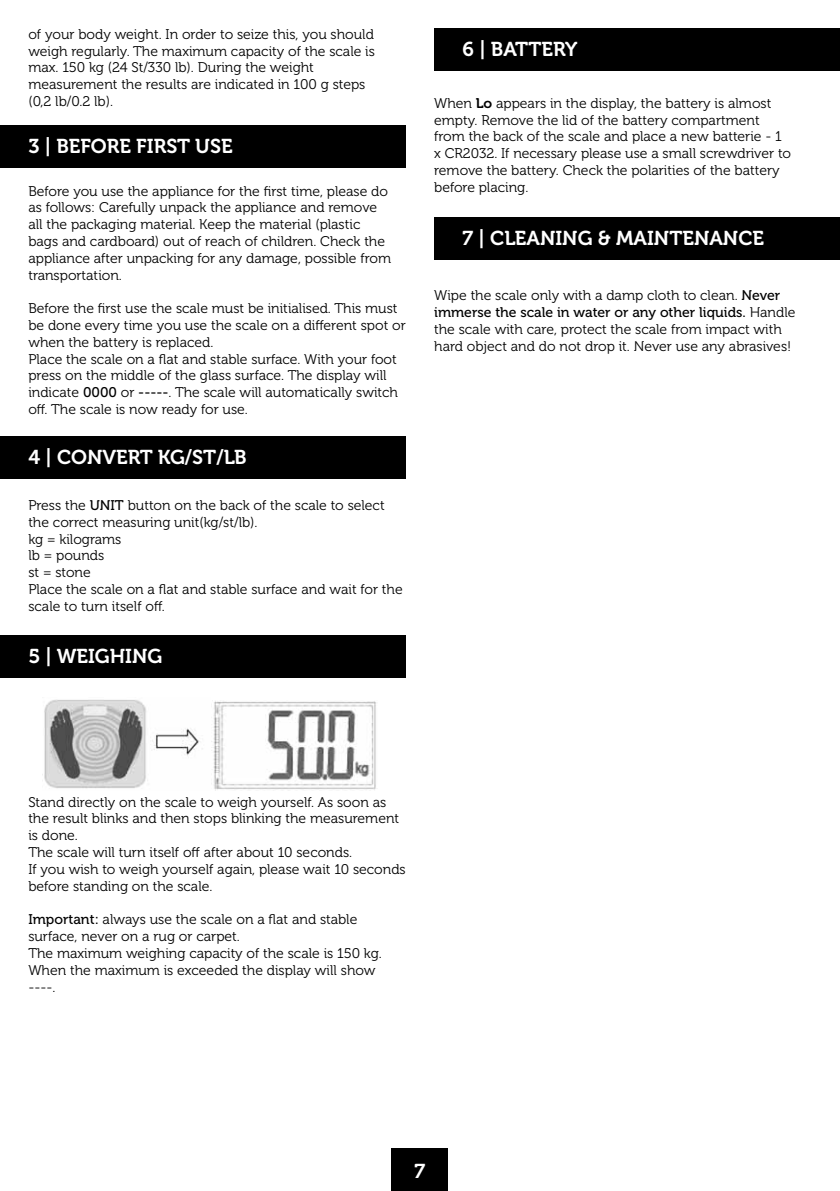
<style>
.page{position:relative;width:840px;height:1191px;background:#fff}
.page>*{position:absolute;margin:0;border:0;box-sizing:border-box;transform-origin:0 0}
.t1{font:20px "Museo 700";color:#fff}
.t2{font:14px/16.8px "Museo 300";color:#000}
.t3{font:14px "Museo 500";color:#000}
.s1{font-family:"Museo 500"}
.s2{font-family:"Museo 700"}
.s3{font-family:"Museo 300"}
</style>
<div class="page">
<div style="left:0;top:125px;width:405px;height:42px;background:#000"></div>
<div style="left:0;top:437px;width:405px;height:42px;background:#000"></div>
<div style="left:0;top:635px;width:405px;height:42px;background:#000"></div>
<div style="left:434px;top:28px;width:405px;height:43px;background:#000"></div>
<div style="left:434px;top:217px;width:405px;height:42px;background:#000"></div>
<div style="left:391px;top:1148px;width:57px;height:43px;background:#000"></div>
<img style="left:213px;top:701px;width:163px;height:89px">
<img style="left:44px;top:699px;width:159px;height:90px">
<p class="t2" style="left:28px;top:26px;width:348px">of your body weight. In order to seize this, you should weigh regularly. The maximum capacity of the scale is max. 150 kg (24 St/330 lb). During the weight measurement the results are indicated in 100 g steps (0,2 lb/0.2 lb).</p>
<h1 class="t1" style="left:28px;top:134px;width:120px">3 | BEFORE FIRST</h1>
<h1 class="t1" style="left:195px;top:134px;width:14px">USE</h1>
<p class="t2" style="left:28px;top:183px;width:364px">Before you use the appliance for the first time, please do as follows: Carefully unpack the appliance and remove all the packaging material. Keep the material (plastic bags and cardboard) out of reach of children. Check the appliance after unpacking for any damage, possible from transportation.</p>
<p class="t2" style="left:28px;top:300px;width:379px">Before the first use the scale must be initialised. This must be done every time you use the scale on a different spot or when the battery is replaced.<br>Place the scale on a flat and stable surface. With your foot press on the middle of the glass surface. The display will indicate <span class="s1">0000</span> or <span class="s1">-----</span>. The scale will automatically switch off. The scale is now ready for use.</p>
<h1 class="t1" style="left:28px;top:446px;width:101px">4 | CONVERT</h1>
<h1 class="t1" style="left:158px;top:446px;width:89px">KG/ST/LB</h1>
<p class="t2" style="left:28px;top:497px;width:375px">Press the <span class="s1">UNIT</span> button on the back of the scale to select the correct measuring unit(kg/st/lb).<br>kg = kilograms<br>lb = pounds<br>st = stone<br>Place the scale on a flat and stable surface and wait for the scale to turn itself off.</p>
<h1 class="t1" style="left:28px;top:645px;width:43px">5 | WEIGHING</h1>
<h1 class="t1" style="left:462px;top:38px;width:55px">6 | BATTERY</h1>
<p class="t2" style="left:434px;top:95px;width:358px">When <span class="s2">LO</span> appears in the display, the battery is almost empty. Remove the lid of the battery compartment from the back of the scale and place a new batterie - 1 x CR2032. If necessary please use a small screwdriver to remove the battery. Check the polarities of the battery before placing.</p>
<h1 class="t1" style="left:462px;top:227px;width:42px">7 | CLEANING</h1>
<h1 class="t1" style="left:597px;top:227px;width:33px">&amp; MAINTENANCE</h1>
<p class="t2" style="left:434px;top:287px;width:347px">Wipe the scale only with a damp cloth to clean. <span class="s1">Never</span></p>
<p class="t3" style="left:434px;top:304px;width:362px">immerse the scale in water or any other liquids. <span class="s3">Handle</span></p>
<p class="t2" style="left:434px;top:321px;width:358px">the scale with care, protect the scale from impact with hard object and do not drop it. Never use any abrasives!</p>
<p class="t2" style="left:28px;top:793px;width:378px">Stand directly on the scale to weigh yourself. As soon as the result blinks and then stops blinking the measurement is done.<br>The scale will turn itself off after about 10 seconds.<br>If you wish to weigh yourself again, please wait 10 seconds before standing on the scale.</p>
<p class="t2" style="left:28px;top:911px;width:355px"><span class="s1">Important:</span> always use the scale on a flat and stable surface, never on a rug or carpet.<br>The maximum weighing capacity of the scale is 150 kg.<br>When the maximum is exceeded the display will show ----.</p>
<h1 class="t1" style="left:414px;top:1159px;width:12px">7</h1>
</div>
